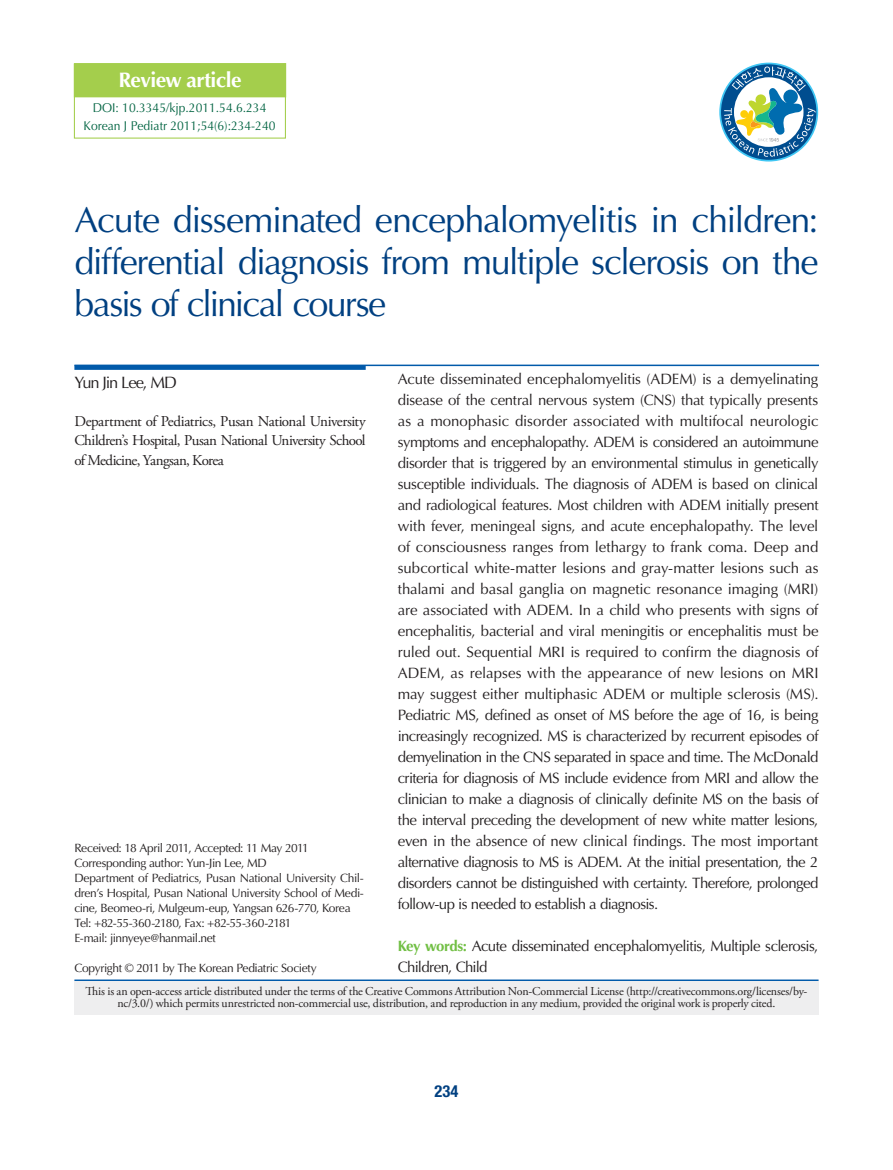
<style>
.page{position:relative;width:893px;height:1170px;background:#fff}
.page>*{position:absolute;margin:0;border:0;box-sizing:border-box;transform-origin:0 0}
.t1{font:36px/42px "Optima LT Std";letter-spacing:-.045em;color:#014081;text-align:justify}
.t2{font:700 21px "Optima LT Std";letter-spacing:-.025em;color:#fff}
.t3{font:16.5px "Optima LT Std";letter-spacing:-.07em;color:#231f20}
.t4{font:700 condensed 16.5px "Helvetica Neue";color:#014081}
.t5{font:15px/21px "Optima LT Std";letter-spacing:-.04em;color:#231f20;text-align:justify}
.t6{font:15px/19.5px "Adobe Garamond Pro";letter-spacing:-.045em;color:#231f20;text-align:justify}
.t7{font:12.75px/18px "Optima LT Std";color:#026442;text-align:center;scale:.95 1}
.t8{font:12px/15px "Optima LT Std";letter-spacing:-.03em;color:#231f20}
.t9{font:12px/12px "Adobe Garamond Pro";letter-spacing:-.015em;color:#231f20;text-align:center}
.s1{font-weight:700;color:#71bf44}
</style>
<div class="page">
<div style="left:74px;top:97px;width:211px;height:40px;border:2px solid #fff"></div>
<div style="left:75px;top:64px;width:210px;height:33px;background:#a4ce4c"></div>
<div style="left:74px;top:63px;width:212px;height:34px;border:2px solid #a4ce4c"></div>
<div style="left:74px;top:64px;width:212px;height:75px;border:1px solid #a4ce4c"></div>
<svg style="left:719px;top:63px;width:99px;height:98px"></svg>
<div style="left:74px;top:365px;width:292px;height:5px;background:#015aaa"></div>
<hr style="left:74px;top:364px;width:745px;height:2px;background:#015aaa">
<hr style="left:74px;top:979px;width:745px;height:1px;background:#015aaa">
<div style="left:74px;top:980px;width:745px;height:34px;background:#eeeeef"></div>
<h2 class="t2" style="left:118px;top:68px;width:125px">Review article</h2>
<p class="t7" style="left:84px;top:99px;width:203px">DOI: 10.3345/kjp.2011.54.6.234<br>Korean J Pediatr 2011;54(6):234-240</p>
<h1 class="t1" style="left:74px;top:199px;width:746px">Acute disseminated encephalomyelitis in children: differential diagnosis from multiple sclerosis on the basis of clinical course</h1>
<p class="t5" style="left:398px;top:368px;width:422px">Acute disseminated encephalomyelitis (ADEM) is a demyelinating disease of the central nervous system (CNS) that typically presents as a monophasic disorder associated with multifocal neurologic symptoms and encephalopathy. ADEM is considered an autoimmune disorder that is triggered by an environmental stimulus in genetically susceptible individuals. The diagnosis of ADEM is based on clinical and radiological features. Most children with ADEM initially present with fever, meningeal signs, and acute encephalopathy. The level of consciousness ranges from lethargy to frank coma. Deep and subcortical white-matter lesions and gray-matter lesions such as thalami and basal ganglia on magnetic resonance imaging (MRI) are associated with ADEM. In a child who presents with signs of encephalitis, bacterial and viral meningitis or encephalitis must be ruled out. Sequential MRI is required to confirm the diagnosis of ADEM, as relapses with the appearance of new lesions on MRI may suggest either multiphasic ADEM or multiple sclerosis (MS).<br>Pediatric MS, defined as onset of MS before the age of 16, is being increasingly recognized. MS is characterized by recurrent episodes of demyelination in the CNS separated in space and time. The McDonald criteria for diagnosis of MS include evidence from MRI and allow the clinician to make a diagnosis of clinically definite MS on the basis of the interval preceding the development of new white matter lesions, even in the absence of new clinical findings. The most important alternative diagnosis to MS is ADEM. At the initial presentation, the 2 disorders cannot be distinguished with certainty. Therefore, prolonged follow-up is needed to establish a diagnosis.</p>
<p class="t5" style="left:398px;top:935px;width:422px"><span class="s1">Key words:</span> Acute disseminated encephalomyelitis, Multiple sclerosis,<br>Children, Child</p>
<p class="t3" style="left:74px;top:372px;width:104px">Yun Jin Lee, MD</p>
<p class="t6" style="left:74px;top:411px;width:293px">Department of Pediatrics, Pusan National University Children’s Hospital, Pusan National University School of Medicine, Yangsan, Korea</p>
<p class="t8" style="left:74px;top:840px;width:291px">Received: 18 April 2011, Accepted: 11 May 2011<br>Corresponding author: Yun-Jin Lee, MD<br>Department of Pediatrics, Pusan National University Chil&shy;dren’s Hospital, Pusan National University School of Medi&shy;cine, Beomeo-ri, Mulgeum-eup, Yangsan 626-770, Korea Tel: +82-55-360-2180, Fax: +82-55-360-2181<br>E-mail: jinnyeye@hanmail.net</p>
<p class="t8" style="left:74px;top:960px;width:244px">Copyright © 2011 by The Korean Pediatric Society</p>
<p class="t9" style="left:86px;top:985px;width:723px">This is an open-access article distributed under the terms of the Creative Commons Attribution Non-Commercial License (http://creativecommons.org/licenses/by&shy;nc/3.0/) which permits unrestricted non-commercial use, distribution, and reproduction in any medium, provided the original work is properly cited.</p>
<p class="t4" style="left:435px;top:1081px;width:25px">234</p>
</div>
